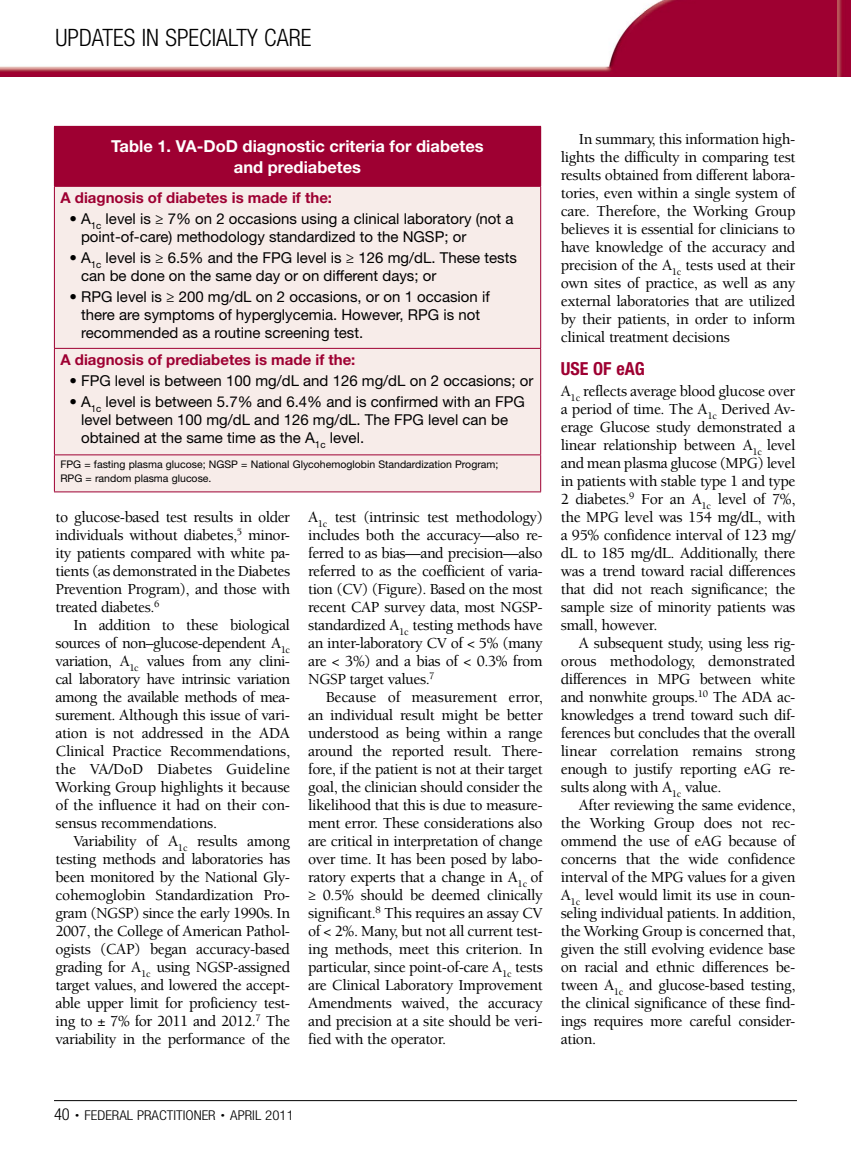
<style>
.page{position:relative;width:851px;height:1161px;background:#fff}
.page>*{position:absolute;margin:0;border:0;box-sizing:border-box;transform-origin:0 0}
.t1{font:300 condensed 24px "Helvetica Neue LT Std";color:#000}
.AIG_H2{font:700 condensed 18px "Helvetica Neue LT Std";color:#9e0032}
.thd{font:700 16.5px/21px "Helvetica Neue LT Std";color:#fff;text-align:center}
.t1-2{font:500 15.75px/18px "Berkeley Std";letter-spacing:-.025em;color:#000;text-align:justify}
.t2{font:500 15.75px/18px "Berkeley Std";letter-spacing:-.03em;color:#000;text-align:justify}
.tbd{font:15px/18px "Helvetica Neue LT Std";color:#000}
.tsh{font:700 15px "Helvetica Neue LT Std";color:#9e0032}
.None-2{font:300 condensed 13.5px "Helvetica Neue LT Std";color:#000;scale:1.1 1}
.tfn{font:10.5px/13.5px "Helvetica Neue LT Std";color:#000}
.s1{font-size:16.5px}
.s2{font-size:7.5px}
</style>
<div class="page">
<img style="left:0;top:0;width:837px;height:77px">
<hr style="left:54px;top:1100px;width:742px;height:1px;background:#000">
<img style="left:837px;top:0;width:13px;height:77px">
<div style="left:54px;top:126px;width:486px;height:60px;background:#9e0032"></div>
<div style="left:55px;top:187px;width:485px;height:305px;background:#f7ece9"></div>
<hr style="left:54px;top:126px;width:487px;height:1px;background:#9e0032">
<hr style="left:540px;top:127px;width:1px;height:59px;background:#9e0032">
<hr style="left:54px;top:186px;width:487px;height:1px;background:#9e0032">
<hr style="left:54px;top:187px;width:1px;height:161px;background:#9e0032">
<hr style="left:540px;top:187px;width:1px;height:161px;background:#9e0032">
<hr style="left:54px;top:348px;width:487px;height:1px;background:#9e0032">
<hr style="left:54px;top:349px;width:1px;height:105px;background:#9e0032">
<hr style="left:540px;top:349px;width:1px;height:105px;background:#9e0032">
<hr style="left:54px;top:454px;width:487px;height:1px;background:#9e0032">
<hr style="left:54px;top:455px;width:1px;height:37px;background:#9e0032">
<hr style="left:540px;top:455px;width:1px;height:37px;background:#9e0032">
<hr style="left:54px;top:492px;width:487px;height:1px;background:#9e0032">
<p class="t1" style="left:56px;top:23px;width:257px">UPDATES IN SPECIALTY CARE</p>
<p class="thd" style="left:111px;top:136px;width:374px">Table 1. VA-DoD diagnostic criteria for diabetes and prediabetes</p>
<p class="tsh" style="left:60px;top:188px;width:273px">A diagnosis of diabetes is made if the:</p>
<p class="tbd" style="left:81px;top:210px;width:434px;text-indent:-12px">• A<sub>1c</sub> level is ≥ 7% on 2 occasions using a clinical laboratory (not a point-of-care) methodology standardized to the NGSP; or</p>
<p class="tbd" style="left:81px;top:249px;width:437px;text-indent:-12px">• A<sub>1c</sub> level is ≥ 6.5% and the FPG level is ≥ 126 mg/dL. These tests can be done on the same day or on different days; or</p>
<p class="tbd" style="left:81px;top:288px;width:410px;text-indent:-12px">• RPG level is ≥ 200 mg/dL on 2 occasions, or on 1 occasion if there are symptoms of hyperglycemia. However, RPG is not recommended as a routine screening test.</p>
<p class="tsh" style="left:60px;top:350px;width:296px">A diagnosis of prediabetes is made if the:</p>
<p class="tbd" style="left:69px;top:372px;width:465px">• FPG level is between 100 mg/dL and 126 mg/dL on 2 occasions; or</p>
<p class="tbd" style="left:81px;top:393px;width:445px;text-indent:-12px">• A<sub>1c</sub> level is between 5.7% and 6.4% and is confirmed with an FPG level between 100 mg/dL and 126 mg/dL. The FPG level can be obtained at the same time as the A<sub>1c</sub> level.</p>
<p class="tfn" style="left:60px;top:458px;width:439px">FPG = fasting plasma glucose; NGSP = National Glycohemoglobin Standardization Program;<br>RPG = random plasma glucose.</p>
<p class="t2" style="left:56px;top:508px;width:236px">to glucose-based test results in older individuals without diabetes,<sup>5</sup> minor&shy;ity patients compared with white pa&shy;tients (as demonstrated in the Diabetes Prevention Program), and those with treated diabetes.<sup>6</sup></p>
<p class="t1-2" style="left:56px;top:616px;width:236px;text-indent:18px">In addition to these biological sources of non–glucose-dependent A<sub>1c </sub>variation, A<sub>1c</sub> values from any clini&shy;cal laboratory have intrinsic variation among the available methods of mea&shy;surement. Although this issue of vari&shy;ation is not addressed in the ADA Clinical Practice Recommendations, the VA/DoD Diabetes Guideline Working Group highlights it because of the influence it had on their con&shy;sensus recommendations.</p>
<p class="t1-2" style="left:56px;top:832px;width:236px;text-indent:18px">Variability of A<sub>1c</sub> results among testing methods and laboratories has been monitored by the National Gly&shy;cohemoglobin Standardization Pro&shy;gram (NGSP) since the early 1990s. In 2007, the College of American Pathol&shy;ogists (CAP) began accuracy-based grading for A<sub>1c</sub> using NGSP-assigned target values, and lowered the accept&shy;able upper limit for proficiency test&shy;ing to ± 7% for 2011 and 2012.<sup>7</sup> The variability in the performance of the</p>
<p class="t1-2" style="left:308px;top:508px;width:236px">A<sub>1c</sub> test (intrinsic test methodology) includes both the accuracy—also re&shy;ferred to as bias—and precision—also referred to as the coefficient of varia&shy;tion (CV) (Figure). Based on the most recent CAP survey data, most NGSP&shy;standardized A<sub>1c</sub> testing methods have an inter-laboratory CV of &lt; 5% (many are &lt; 3%) and a bias of &lt; 0.3% from NGSP target values.<sup>7</sup></p>
<p class="t1-2" style="left:308px;top:688px;width:236px;text-indent:18px">Because of measurement error, an individual result might be better understood as being within a range around the reported result. There&shy;fore, if the patient is not at their target goal, the clinician should consider the likelihood that this is due to measure&shy;ment error. These considerations also are critical in interpretation of change over time. It has been posed by labo&shy;ratory experts that a change in A<sub>1c</sub> of ≥ 0.5% should be deemed clinically significant.<sup>8</sup> This requires an assay CV of &lt; 2%. Many, but not all current test&shy;ing methods, meet this criterion. In particular, since point-of-care A<sub>1c</sub> tests are Clinical Laboratory Improvement Amendments waived, the accuracy and precision at a site should be veri&shy;fied with the operator.</p>
<p class="t1-2" style="left:561px;top:130px;width:236px;text-indent:18px">In summary, this information high&shy;lights the difficulty in comparing test results obtained from different labora&shy;tories, even within a single system of care. Therefore, the Working Group believes it is essential for clinicians to have knowledge of the accuracy and precision of the A<sub>1c</sub> tests used at their own sites of practice, as well as any external laboratories that are utilized by their patients, in order to inform clinical treatment decisions</p>
<p class="AIG_H2" style="left:561px;top:358px;width:85px">USE OF eAG</p>
<p class="t2" style="left:561px;top:382px;width:236px">A<sub>1c</sub> reflects average blood glucose over a period of time. The A<sub>1c</sub> Derived Av&shy;erage Glucose study demonstrated a linear relationship between A<sub>1c</sub> level and mean plasma glucose (MPG) level in patients with stable type 1 and type 2 diabetes.<sup>9</sup> For an A<sub>1c</sub> level of 7%, the MPG level was 154 mg/dL, with a 95% confidence interval of 123 mg/ dL to 185 mg/dL. Additionally, there was a trend toward racial differences that did not reach significance; the sample size of minority patients was small, however.</p>
<p class="t1-2" style="left:561px;top:634px;width:236px;text-indent:18px">A subsequent study, using less rig&shy;orous methodology, demonstrated differences in MPG between white and nonwhite groups.<sup>10</sup> The ADA ac&shy;knowledges a trend toward such dif&shy;ferences but concludes that the overall linear correlation remains strong enough to justify reporting eAG re&shy;sults along with A<sub>1c</sub> value.</p>
<p class="t1-2" style="left:561px;top:796px;width:236px;text-indent:18px">After reviewing the same evidence, the Working Group does not rec&shy;ommend the use of eAG because of concerns that the wide confidence interval of the MPG values for a given A<sub>1c</sub> level would limit its use in coun&shy;seling individual patients. In addition, the Working Group is concerned that, given the still evolving evidence base on racial and ethnic differences be&shy;tween A<sub>1c</sub> and glucose-based testing, the clinical significance of these find&shy;ings requires more careful consider&shy;ation.</p>
<p class="None-2" style="left:54px;top:1107px;width:219px"><span class="s1">40</span> <span class="s2">•</span> FEDERAL PRACTITIONER <span class="s2">•</span> APRIL 2011</p>
</div>
